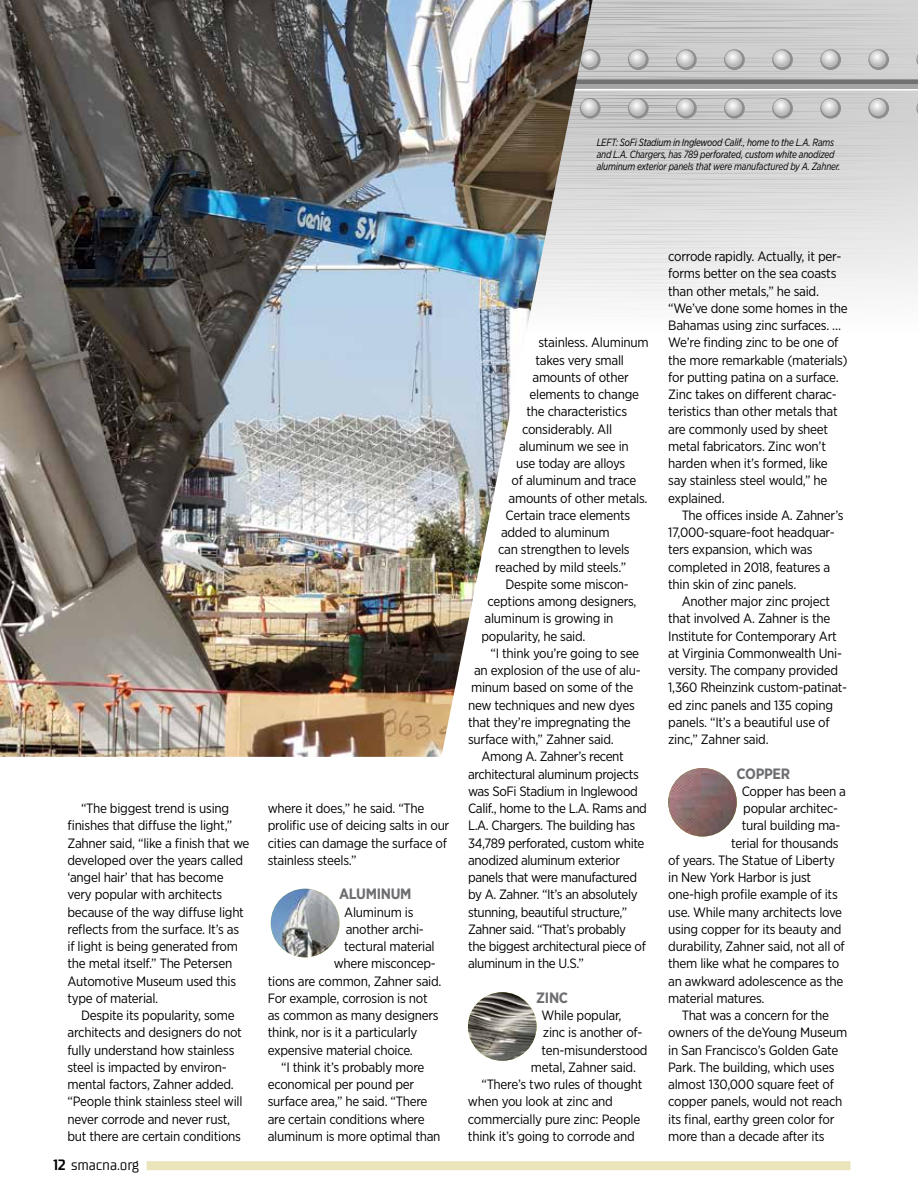
<style>
.page{position:relative;width:918px;height:1188px;background:#fff}
.page>*{position:absolute;margin:0;border:0;box-sizing:border-box;transform-origin:0 0}
.t1{font:700 15px "Gotham Narrow";letter-spacing:-.02em;color:#6d6e71}
.t2{font:15px "TT Supermolot Condensed";letter-spacing:-.01em;color:#000}
.t3{font:13.5px/17.2px "Gotham Narrow";letter-spacing:-.02em;color:#000}
.t4{font:italic 10.5px/12px "Gotham Narrow";letter-spacing:-.02em;color:#000;scale:.9 1}
.s1{font-weight:700}
</style>
<div class="page">
<svg style="left:593px;top:2px;width:325px;height:305px"></svg>
<div style="left:868px;top:98px;width:21px;height:21px;border:4px solid #333;border-radius:50%"></div>
<svg style="left:869px;top:99px;width:17px;height:17px"></svg>
<div style="left:820px;top:98px;width:21px;height:21px;border:4px solid #333;border-radius:50%"></div>
<svg style="left:821px;top:99px;width:17px;height:17px"></svg>
<div style="left:772px;top:98px;width:21px;height:21px;border:4px solid #333;border-radius:50%"></div>
<svg style="left:773px;top:99px;width:17px;height:17px"></svg>
<div style="left:724px;top:98px;width:21px;height:21px;border:4px solid #333;border-radius:50%"></div>
<svg style="left:725px;top:99px;width:17px;height:17px"></svg>
<div style="left:676px;top:98px;width:21px;height:21px;border:4px solid #333;border-radius:50%"></div>
<svg style="left:677px;top:99px;width:17px;height:17px"></svg>
<div style="left:628px;top:98px;width:21px;height:21px;border:4px solid #333;border-radius:50%"></div>
<svg style="left:629px;top:99px;width:17px;height:17px"></svg>
<div style="left:580px;top:98px;width:21px;height:21px;border:4px solid #333;border-radius:50%"></div>
<svg style="left:581px;top:99px;width:17px;height:17px"></svg>
<img style="left:0;top:0;width:593px;height:757px">
<div style="left:147px;top:1161px;width:704px;height:9px;background:#eae4ba"></div>
<img style="left:271px;top:889px;width:68px;height:68px;border-radius:34px">
<img style="left:468px;top:992px;width:69px;height:69px;border-radius:34px">
<img style="left:668px;top:768px;width:69px;height:69px;border-radius:34px">
<p class="t4" style="left:597px;top:136px;width:272px">LEFT: SoFi Stadium in Inglewood Calif., home to the L.A. Rams and L.A. Chargers, has 789 perforated, custom white anodized aluminum exterior panels that were manufactured by A. Zahner.</p>
<p class="t3" style="left:68px;top:799px;width:184px;text-indent:14px">“The biggest trend is using finishes that diffuse the light,”<br>Zahner said, “like a finish that we developed over the years called ‘angel hair’ that has become very popular with architects because of the way diffuse light reflects from the surface. It’s as if light is being generated from the metal itself.” The Petersen<br>Automotive Museum used this type of material.</p>
<p class="t3" style="left:68px;top:1006px;width:177px;text-indent:14px">Despite its popularity, some architects and designers do not fully understand how stainless steel is impacted by environ&shy;mental factors, Zahner added. “People think stainless steel will never corrode and never rust, but there are certain conditions</p>
<p class="t2" style="left:53px;top:1156px;width:87px"><span class="s1">12</span> smacna.org</p>
<p class="t3" style="left:268px;top:799px;width:183px">where it does,” he said. “The prolific use of deicing salts in our cities can damage the surface of stainless steels.”</p>
<p class="t1" style="left:339px;top:884px;width:74px">ALUMINUM</p>
<p class="t3" style="left:344px;top:903px;width:71px">Aluminum is</p>
<p class="t3" style="left:346px;top:920px;width:80px">another archi-</p>
<p class="t3" style="left:344px;top:937px;width:92px">tectural material</p>
<p class="t3" style="left:334px;top:955px;width:104px">where misconcep-</p>
<p class="t3" style="left:268px;top:972px;width:175px">tions are common, Zahner said.</p>
<p class="t3" style="left:268px;top:989px;width:162px">For example, corrosion is not</p>
<p class="t3" style="left:268px;top:1006px;width:172px">as common as many designers</p>
<p class="t3" style="left:268px;top:1024px;width:151px">think, nor is it a particularly</p>
<p class="t3" style="left:268px;top:1041px;width:147px">expensive material choice.</p>
<p class="t3" style="left:281px;top:1058px;width:145px">“I think it’s probably more</p>
<p class="t3" style="left:268px;top:1075px;width:148px">economical per pound per</p>
<p class="t3" style="left:268px;top:1093px;width:161px">surface area,” he said. “There</p>
<p class="t3" style="left:268px;top:1110px;width:159px">are certain conditions where</p>
<p class="t3" style="left:268px;top:1127px;width:174px">aluminum is more optimal than</p>
<p class="t3" style="left:539px;top:334px;width:112px">stainless. Aluminum</p>
<p class="t3" style="left:536px;top:351px;width:90px">takes very small</p>
<p class="t3" style="left:533px;top:368px;width:98px">amounts of other</p>
<p class="t3" style="left:530px;top:385px;width:111px">elements to change</p>
<p class="t3" style="left:527px;top:403px;width:102px">the characteristics</p>
<p class="t3" style="left:522px;top:420px;width:92px">considerably. All</p>
<p class="t3" style="left:519px;top:437px;width:111px">aluminum we see in</p>
<p class="t3" style="left:516px;top:454px;width:111px">use today are alloys</p>
<p class="t3" style="left:512px;top:472px;width:126px">of aluminum and trace</p>
<p class="t3" style="left:509px;top:489px;width:141px">amounts of other metals.</p>
<p class="t3" style="left:506px;top:506px;width:126px">Certain trace elements</p>
<p class="t3" style="left:501px;top:523px;width:110px">added to aluminum</p>
<p class="t3" style="left:498px;top:541px;width:133px">can strengthen to levels</p>
<p class="t3" style="left:495px;top:558px;width:133px">reached by mild steels.”</p>
<p class="t3" style="left:506px;top:575px;width:125px">Despite some miscon-</p>
<p class="t3" style="left:488px;top:592px;width:151px">ceptions among designers,</p>
<p class="t3" style="left:485px;top:610px;width:130px">aluminum is growing in</p>
<p class="t3" style="left:482px;top:627px;width:106px">popularity, he said.</p>
<p class="t3" style="left:491px;top:644px;width:150px">“I think you’re going to see</p>
<p class="t3" style="left:474px;top:661px;width:168px">an explosion of the use of alu-</p>
<p class="t3" style="left:471px;top:679px;width:164px">minum based on some of the</p>
<p class="t3" style="left:468px;top:696px;width:168px">new techniques and new dyes</p>
<p class="t3" style="left:468px;top:713px;width:164px">that they’re impregnating the</p>
<p class="t3" style="left:468px;top:730px;width:147px">surface with,” Zahner said.</p>
<p class="t3" style="left:482px;top:748px;width:144px">Among A. Zahner’s recent</p>
<p class="t3" style="left:468px;top:765px;width:172px">architectural aluminum projects</p>
<p class="t3" style="left:468px;top:782px;width:171px">was SoFi Stadium in Inglewood</p>
<p class="t3" style="left:468px;top:799px;width:180px">Calif., home to the L.A. Rams and</p>
<p class="t3" style="left:468px;top:817px;width:169px">L.A. Chargers. The building has</p>
<p class="t3" style="left:468px;top:834px;width:178px">34,789 perforated, custom white</p>
<p class="t3" style="left:468px;top:851px;width:154px">anodized aluminum exterior</p>
<p class="t3" style="left:468px;top:868px;width:171px">panels that were manufactured</p>
<p class="t3" style="left:468px;top:886px;width:171px">by A. Zahner. “It’s an absolutely</p>
<p class="t3" style="left:468px;top:903px;width:161px">stunning, beautiful structure,”</p>
<p class="t3" style="left:468px;top:920px;width:160px">Zahner said. “That’s probably</p>
<p class="t3" style="left:468px;top:938px;width:179px">the biggest architectural piece of</p>
<p class="t3" style="left:468px;top:955px;width:117px">aluminum in the U.S.”</p>
<p class="t1" style="left:536px;top:988px;width:34px">ZINC</p>
<p class="t3" style="left:542px;top:1006px;width:82px">While popular,</p>
<p class="t3" style="left:543px;top:1024px;width:101px">zinc is another of-</p>
<p class="t3" style="left:542px;top:1041px;width:108px">ten-misunderstood</p>
<p class="t3" style="left:531px;top:1058px;width:107px">metal, Zahner said.</p>
<p class="t3" style="left:481px;top:1075px;width:163px">“There’s two rules of thought</p>
<p class="t3" style="left:468px;top:1093px;width:146px">when you look at zinc and</p>
<p class="t3" style="left:468px;top:1110px;width:174px">commercially pure zinc: People</p>
<p class="t3" style="left:468px;top:1127px;width:168px">think it’s going to corrode and</p>
<p class="t3" style="left:668px;top:247px;width:181px">corrode rapidly. Actually, it per&shy;forms better on the sea coasts than other metals,” he said. “We’ve done some homes in the<br>Bahamas using zinc surfaces. …<br>We’re finding zinc to be one of the more remarkable (materials) for putting patina on a surface.<br>Zinc takes on different charac&shy;teristics than other metals that are commonly used by sheet metal fabricators. Zinc won’t harden when it’s formed, like say stainless steel would,” he explained.</p>
<p class="t3" style="left:668px;top:506px;width:177px;text-indent:14px">The offices inside A. Zahner’s<br>17,000-square-foot headquar&shy;ters expansion, which was completed in 2018, features a thin skin of zinc panels.</p>
<p class="t3" style="left:668px;top:592px;width:180px;text-indent:14px">Another major zinc project that involved A. Zahner is the<br>Institute for Contemporary Art at Virginia Commonwealth Uni&shy;versity. The company provided<br>1,360 Rheinzink custom-patinat&shy;ed zinc panels and 135 coping panels. “It’s a beautiful use of zinc,” Zahner said.</p>
<p class="t1" style="left:736px;top:764px;width:55px">COPPER</p>
<p class="t3" style="left:742px;top:782px;width:106px">Copper has been a</p>
<p class="t3" style="left:743px;top:799px;width:96px">popular architec-</p>
<p class="t3" style="left:742px;top:817px;width:100px">tural building ma-</p>
<p class="t3" style="left:731px;top:834px;width:109px">terial for thousands</p>
<p class="t3" style="left:668px;top:851px;width:168px">of years. The Statue of Liberty</p>
<p class="t3" style="left:668px;top:868px;width:144px">in New York Harbor is just</p>
<p class="t3" style="left:668px;top:886px;width:171px">one-high profile example of its</p>
<p class="t3" style="left:668px;top:903px;width:175px">use. While many architects love</p>
<p class="t3" style="left:668px;top:920px;width:175px">using copper for its beauty and</p>
<p class="t3" style="left:668px;top:937px;width:178px">durability, Zahner said, not all of</p>
<p class="t3" style="left:668px;top:955px;width:173px">them like what he compares to</p>
<p class="t3" style="left:668px;top:972px;width:177px">an awkward adolescence as the</p>
<p class="t3" style="left:668px;top:989px;width:98px">material matures.</p>
<p class="t3" style="left:682px;top:1006px;width:149px">That was a concern for the</p>
<p class="t3" style="left:668px;top:1024px;width:181px">owners of the deYoung Museum</p>
<p class="t3" style="left:668px;top:1041px;width:172px">in San Francisco’s Golden Gate</p>
<p class="t3" style="left:668px;top:1058px;width:168px">Park. The building, which uses</p>
<p class="t3" style="left:668px;top:1075px;width:167px">almost 130,000 square feet of</p>
<p class="t3" style="left:668px;top:1093px;width:176px">copper panels, would not reach</p>
<p class="t3" style="left:668px;top:1110px;width:168px">its final, earthy green color for</p>
<p class="t3" style="left:668px;top:1127px;width:158px">more than a decade after its</p>
</div>
